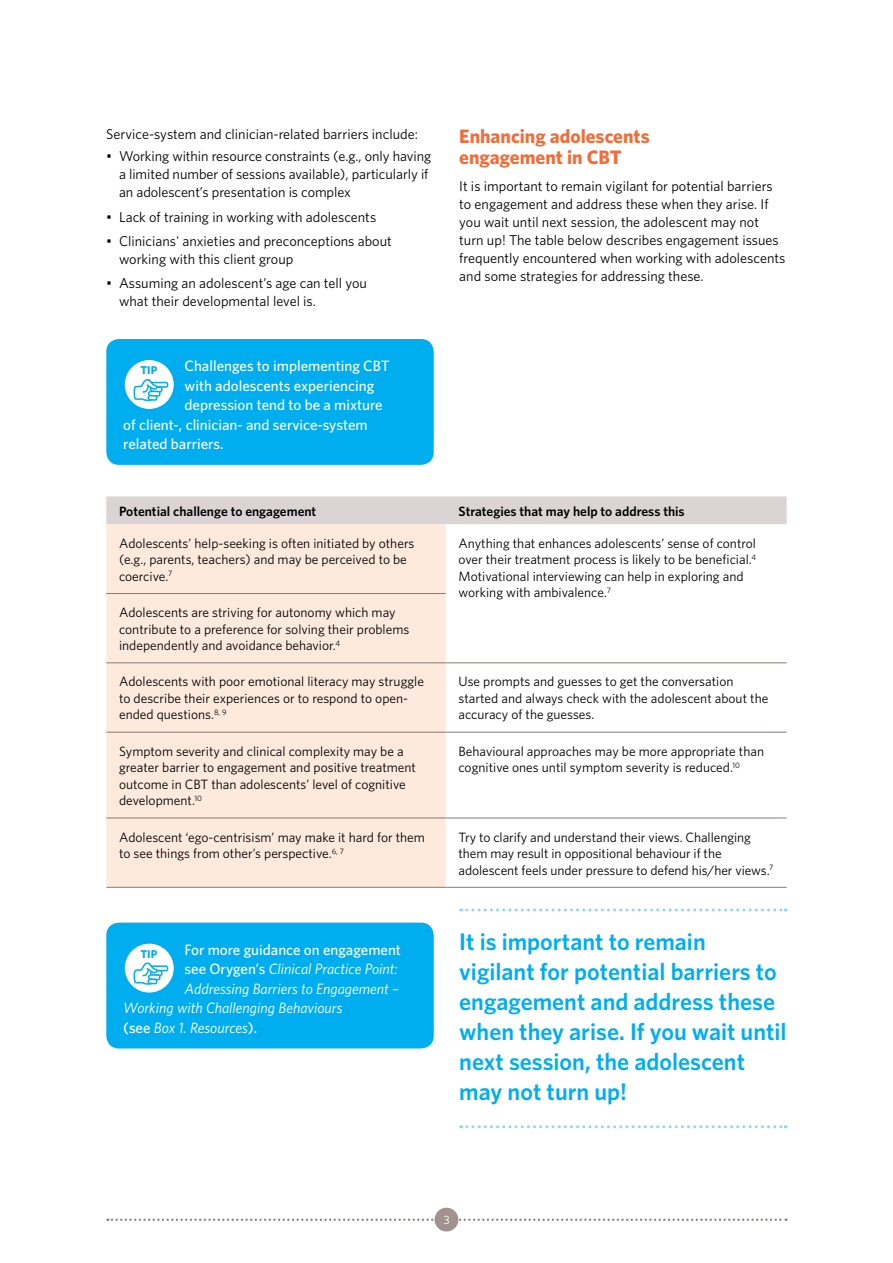
<style>
.page{position:relative;width:893px;height:1263px;background:#fff}
.page>*{position:absolute;margin:0;border:0;box-sizing:border-box;transform-origin:0 0}
.t1{font:600 24px/30px "Whitney";color:#00aeef}
.t2{font:700 19.5px/21px "Whitney";color:#f36c38}
.t3{font:500 15px "Whitney";color:#fff}
.t4{font:italic 15px "Whitney";color:#fff}
.t5{font:14.25px/18px "Whitney";color:#000}
.t6{font:13.5px/16.5px "Whitney";color:#000}
.t7{font:600 13.5px "Whitney";color:#000}
.t8{font:12px "Whitney";color:#fff}
.t9{font:700 11.4px "Whitney";letter-spacing:-.01em;color:#00aeef}
.s1{font-weight:500;font-style:normal}
</style>
<div class="page">
<svg style="left:107px;top:1218px;width:679px;height:3px"></svg>
<div style="left:435px;top:1208px;width:23px;height:23px;background:#9f928f;border-radius:50%"></div>
<div style="left:106px;top:339px;width:328px;height:126px;background:#00aeef;border-radius:13px"></div>
<div style="left:125px;top:361px;width:48px;height:47px;background:#fff;border-radius:50%"></div>
<div style="left:125px;top:360px;width:49px;height:49px;border:1px solid #fff;border-radius:50%"></div>
<svg style="left:133px;top:378px;width:35px;height:24px"></svg>
<div style="left:106px;top:496px;width:681px;height:28px;background:#dad5d4"></div>
<div style="left:106px;top:524px;width:340px;height:363px;background:#feeadd"></div>
<hr style="left:106px;top:593px;width:340px;height:1px;background:#887975">
<hr style="left:106px;top:663px;width:340px;height:1px;background:#887975">
<hr style="left:446px;top:663px;width:341px;height:1px;background:#887975">
<hr style="left:106px;top:732px;width:340px;height:1px;background:#887975">
<hr style="left:446px;top:732px;width:341px;height:1px;background:#887975">
<hr style="left:106px;top:818px;width:340px;height:1px;background:#887975">
<hr style="left:446px;top:818px;width:341px;height:1px;background:#887975">
<hr style="left:106px;top:887px;width:340px;height:1px;background:#887975">
<hr style="left:446px;top:887px;width:341px;height:1px;background:#887975">
<div style="left:106px;top:922px;width:328px;height:126px;background:#00aeef;border-radius:13px"></div>
<div style="left:125px;top:944px;width:48px;height:48px;background:#fff;border-radius:50%"></div>
<div style="left:125px;top:944px;width:49px;height:48px;border:1px solid #fff;border-radius:50%"></div>
<svg style="left:133px;top:962px;width:35px;height:24px"></svg>
<svg style="left:461px;top:908px;width:325px;height:3px"></svg>
<svg style="left:461px;top:1125px;width:325px;height:3px"></svg>
<p class="t5" style="left:106px;top:125px;width:313px">Service-system and clinician-related barriers include:</p>
<p class="t5" style="left:119px;top:147px;width:314px;text-indent:-13px">• Working within resource constraints (e.g., only having a limited number of sessions available), particularly if an adolescent’s presentation is complex</p>
<p class="t5" style="left:106px;top:207px;width:271px">• Lack of training in working with adolescents</p>
<p class="t5" style="left:119px;top:232px;width:274px;text-indent:-13px">• Clinicians' anxieties and preconceptions about working with this client group</p>
<p class="t5" style="left:119px;top:274px;width:249px;text-indent:-13px">• Assuming an adolescent’s age can tell you what their developmental level is.</p>
<p class="t3" style="left:185px;top:356px;width:207px">Challenges to implementing CBT</p>
<p class="t3" style="left:185px;top:375px;width:191px">with adolescents experiencing</p>
<p class="t3" style="left:185px;top:395px;width:200px">depression tend to be a mixture</p>
<p class="t3" style="left:123px;top:414px;width:246px">of client-, clinician- and service-system</p>
<p class="t3" style="left:123px;top:434px;width:102px">related barriers.</p>
<p class="t9" style="left:141px;top:363px;width:18px">TIP</p>
<h2 class="t2" style="left:459px;top:125px;width:192px">Enhancing adolescents engagement in CBT</h2>
<p class="t5" style="left:459px;top:176px;width:328px">It is important to remain vigilant for potential barriers to engagement and address these when they arise. If you wait until next session, the adolescent may not turn up! The table below describes engagement issues frequently encountered when working with adolescents and some strategies for addressing these.</p>
<p class="t7" style="left:119px;top:502px;width:199px">Potential challenge to engagement</p>
<p class="t7" style="left:458px;top:502px;width:228px">Strategies that may help to address this</p>
<p class="t6" style="left:119px;top:534px;width:297px">Adolescents’ help-seeking is often initiated by others (e.g., parents, teachers) and may be perceived to be coercive.<sup>7</sup></p>
<p class="t6" style="left:458px;top:534px;width:299px">Anything that enhances adolescents’ sense of control over their treatment process is likely to be beneficial.<sup>4<br></sup>Motivational interviewing can help in exploring and working with ambivalence.<sup>7</sup></p>
<p class="t6" style="left:119px;top:604px;width:292px">Adolescents are striving for autonomy which may contribute to a preference for solving their problems independently and avoidance behavior.<sup>4</sup></p>
<p class="t6" style="left:119px;top:673px;width:306px">Adolescents with poor emotional literacy may struggle to describe their experiences or to respond to open&shy;ended questions.<sup>8,</sup> <sup>9</sup></p>
<p class="t6" style="left:458px;top:673px;width:311px">Use prompts and guesses to get the conversation started and always check with the adolescent about the accuracy of the guesses.</p>
<p class="t6" style="left:119px;top:742px;width:299px">Symptom severity and clinical complexity may be a greater barrier to engagement and positive treatment outcome in CBT than adolescents’ level of cognitive development.<sup>10</sup></p>
<p class="t6" style="left:458px;top:742px;width:307px">Behavioural approaches may be more appropriate than cognitive ones until symptom severity is reduced.<sup>10</sup></p>
<p class="t6" style="left:119px;top:828px;width:307px">Adolescent ‘ego-centrisism’ may make it hard for them to see things from other’s perspective.<sup>6,</sup> <sup>7</sup></p>
<p class="t6" style="left:458px;top:828px;width:316px">Try to clarify and understand their views. Challenging them may result in oppositional behaviour if the adolescent feels under pressure to defend his/her views.<sup>7</sup></p>
<p class="t3" style="left:185px;top:939px;width:218px">For more guidance on engagement</p>
<p class="t4" style="left:185px;top:959px;width:215px"><span class="s1">see Orygen’s</span> Clinical Practice Point:</p>
<p class="t4" style="left:185px;top:978px;width:216px">Addressing Barriers to Engagement –</p>
<p class="t4" style="left:123px;top:998px;width:221px">Working with Challenging Behaviours</p>
<p class="t4" style="left:123px;top:1017px;width:135px"><span class="s1">(see</span> Box 1. Resources<span class="s1">).</span></p>
<p class="t9" style="left:141px;top:946px;width:18px">TIP</p>
<h1 class="t1" style="left:459px;top:926px;width:329px">It is important to remain vigilant for potential barriers to engagement and address these when they arise. If you wait until next session, the adolescent may not turn up!</h1>
<p class="t8" style="left:443px;top:1211px;width:8px">3</p>
</div>
